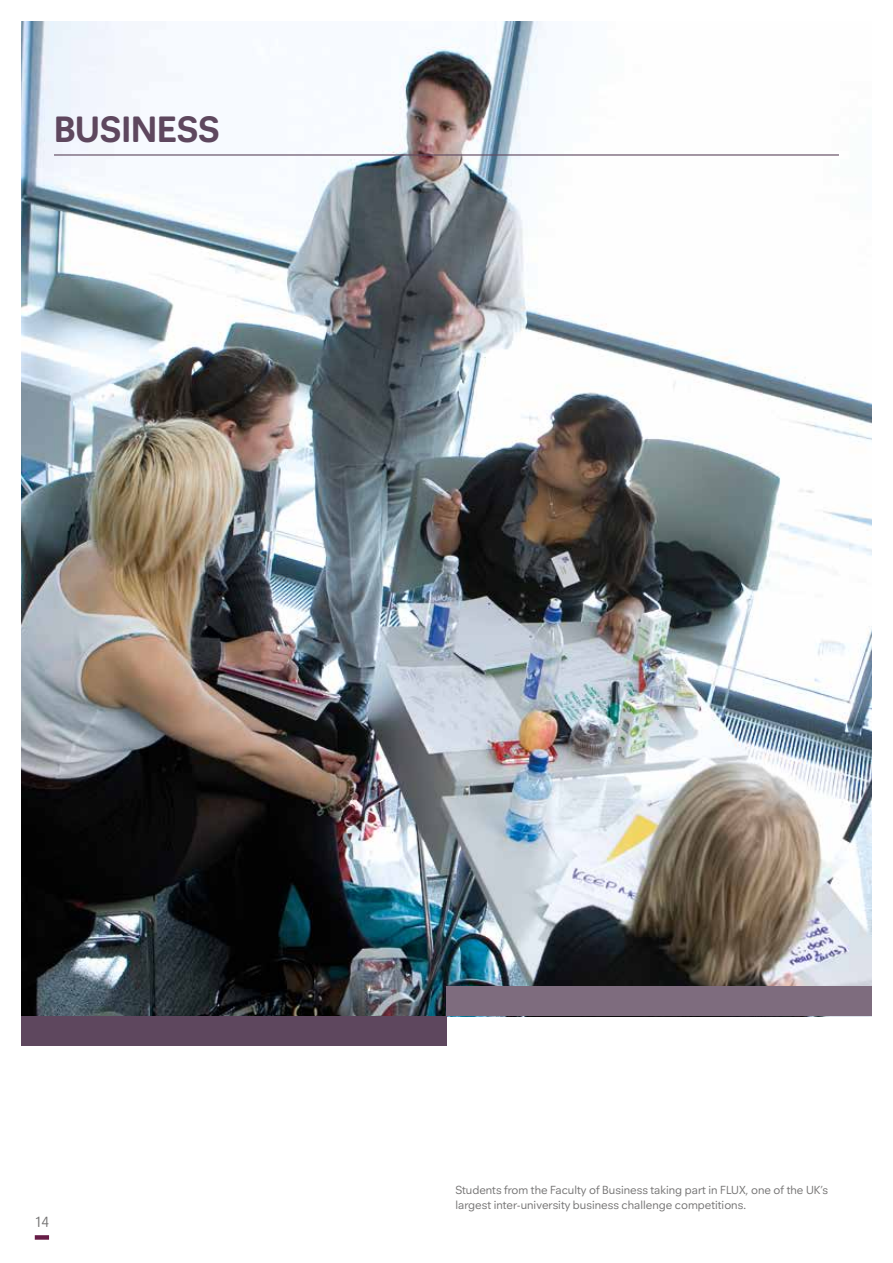
<style>
.page{position:relative;width:893px;height:1263px;background:#fff}
.page>*{position:absolute;margin:0;border:0;box-sizing:border-box;transform-origin:0 0}
.t1{font:700 37.5px "Neuzeitfor Plymouth";color:#5e475e}
.t2{font:15px "Neuzeitfor Plymouth";color:#747373}
.t3{font:12px/15px "Neuzeitfor Plymouth";color:#747373}
</style>
<div class="page">
<div style="left:35px;top:1235px;width:14px;height:5px;background:#671d47"></div>
<img style="left:21px;top:21px;width:851px;height:995px">
<hr style="left:54px;top:154px;width:785px;height:2px;background:#5e475e">
<div style="left:21px;top:1016px;width:425px;height:30px;background:#5e475e"></div>
<div style="left:446px;top:986px;width:426px;height:30px;background:#7e6c7e"></div>
<h1 class="t1" style="left:54px;top:106px;width:167px">BUSINESS</h1>
<p class="t2" style="left:35px;top:1212px;width:16px">14</p>
<p class="t3" style="left:455px;top:1182px;width:374px">Students from the Faculty of Business taking part in FLUX, one of the UK’s largest inter-university business challenge competitions.</p>
</div>
